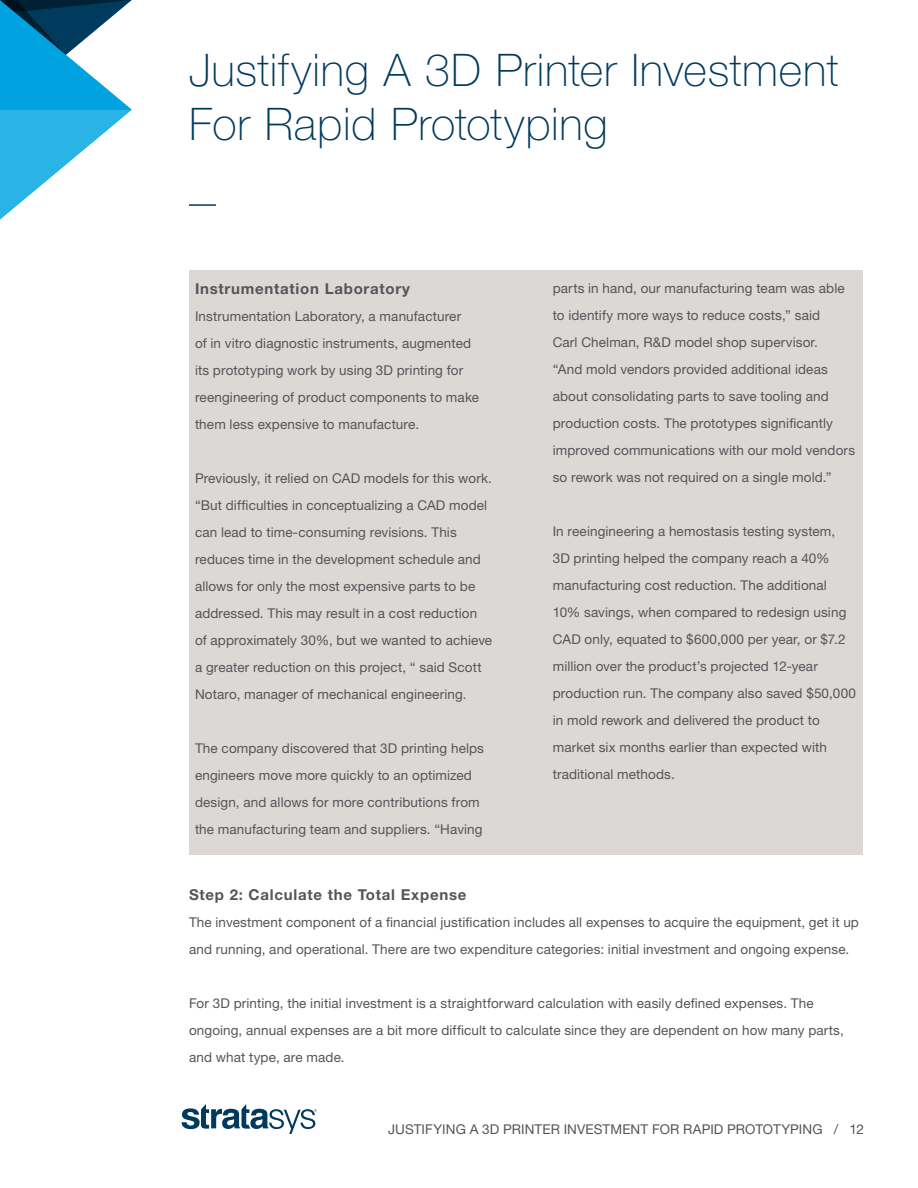
<style>
.page{position:relative;width:918px;height:1188px;background:#fff}
.page>*{position:absolute;margin:0;border:0;box-sizing:border-box;transform-origin:0 0}
.t1{font:100 45px/54px "Helvetica Neue LT Std";letter-spacing:.015em;color:#003a5d}
.WP_-_Paragraph_Subhe{font:700 15px "Helvetica Neue LT Std";letter-spacing:.05em;color:#54555a}
.WP_-_Body_Copy{font:13.5px/27px "Helvetica Neue LT Std";letter-spacing:.01em;color:#54555a}
</style>
<div class="page">
<svg style="left:182px;top:1104px;width:135px;height:30px"></svg>
<svg style="left:0;top:0;width:132px;height:219px"></svg>
<hr style="left:189px;top:204px;width:27px;height:2px;background:#003a5d">
<div style="left:189px;top:270px;width:673px;height:584px;background:#dcd8d5"></div>
<h1 class="t1" style="left:189px;top:43px;width:651px">Justifying A 3D Printer Investment<br>For Rapid Prototyping</h1>
<p class="WP_-_Paragraph_Subhe" style="left:195px;top:279px;width:216px">Instrumentation Laboratory</p>
<p class="WP_-_Body_Copy" style="left:195px;top:303px;width:286px">Instrumentation Laboratory, a manufacturer<br>of in vitro diagnostic instruments, augmented its prototyping work by using 3D printing for reengineering of product components to make them less expensive to manufacture.</p>
<p class="WP_-_Body_Copy" style="left:195px;top:465px;width:299px">Previously, it relied on CAD models for this work. “But difficulties in conceptualizing a CAD model can lead to time-consuming revisions. This reduces time in the development schedule and allows for only the most expensive parts to be addressed. This may result in a cost reduction of approximately 30%, but we wanted to achieve a greater reduction on this project, “ said Scott Notaro, manager of mechanical engineering.</p>
<p class="WP_-_Body_Copy" style="left:195px;top:735px;width:291px">The company discovered that 3D printing helps engineers move more quickly to an optimized design, and allows for more contributions from the manufacturing team and suppliers. “Having</p>
<p class="WP_-_Body_Copy" style="left:553px;top:274px;width:304px">parts in hand, our manufacturing team was able to identify more ways to reduce costs,” said<br>Carl Chelman, R&amp;D model shop supervisor.<br>“And mold vendors provided additional ideas about consolidating parts to save tooling and production costs. The prototypes significantly improved communications with our mold vendors so rework was not required on a single mold.”</p>
<p class="WP_-_Body_Copy" style="left:553px;top:517px;width:305px">In reeingineering a hemostasis testing system,<br>3D printing helped the company reach a 40% manufacturing cost reduction. The additional 10% savings, when compared to redesign using CAD only, equated to $600,000 per year, or $7.2 million over the product’s projected 12-year production run. The company also saved $50,000 in mold rework and delivered the product to market six months earlier than expected with traditional methods.</p>
<p class="WP_-_Paragraph_Subhe" style="left:189px;top:885px;width:279px">Step 2: Calculate the Total Expense</p>
<p class="WP_-_Body_Copy" style="left:189px;top:908px;width:671px">The investment component of a financial justification includes all expenses to acquire the equipment, get it up and running, and operational. There are two expenditure categories: initial investment and ongoing expense.</p>
<p class="WP_-_Body_Copy" style="left:189px;top:989px;width:656px">For 3D printing, the initial investment is a straightforward calculation with easily defined expenses. The ongoing, annual expenses are a bit more difficult to calculate since they are dependent on how many parts, and what type, are made.</p>
<p class="WP_-_Body_Copy" style="left:388px;top:1116px;width:477px">JUSTIFYING A 3D PRINTER INVESTMENT FOR RAPID PROTOTYPING / 12</p>
</div>
